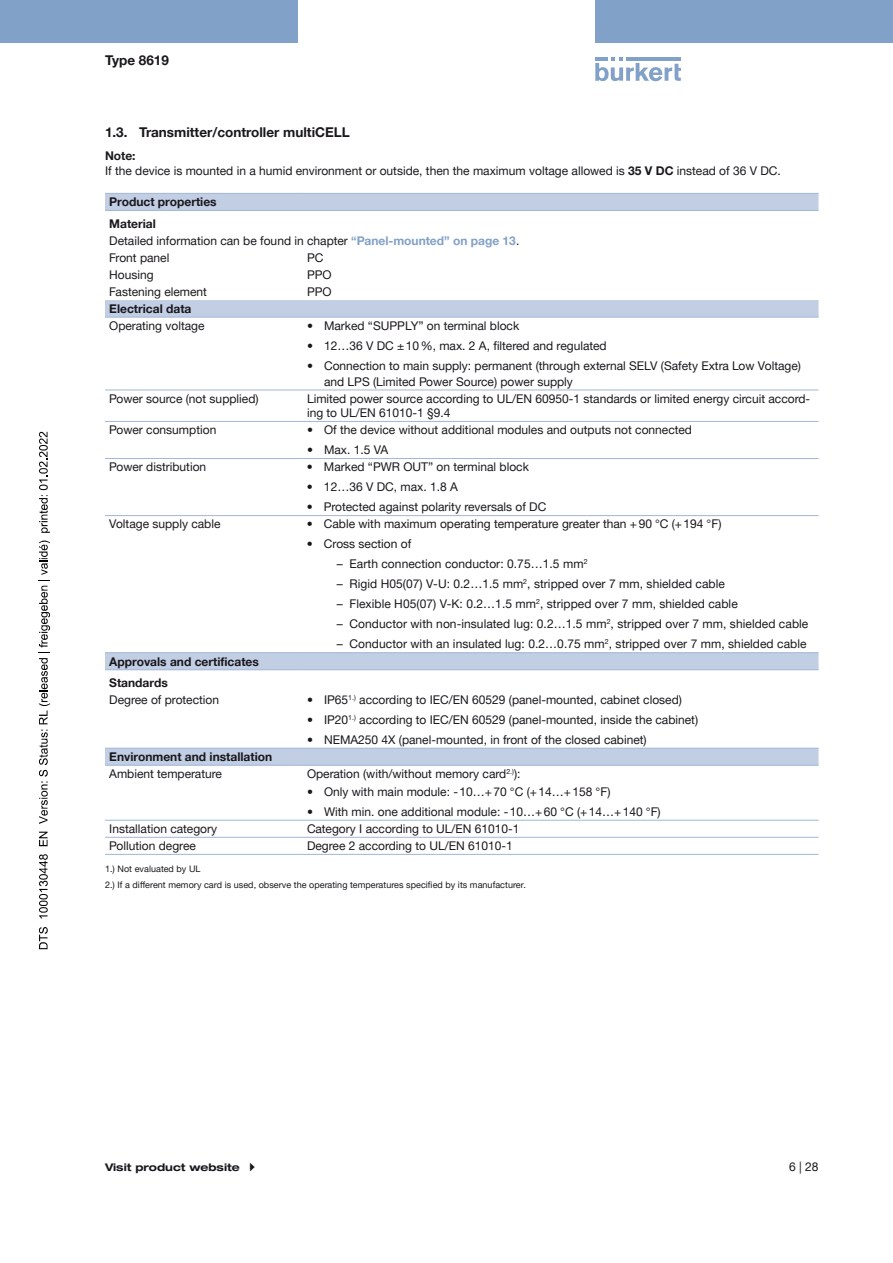
<style>
.page{position:relative;width:893px;height:1263px;background:#fff}
.page>*{position:absolute;margin:0;border:0;box-sizing:border-box;transform-origin:0 0}
.t1{font:700 13.5px "Helvetica Neue LTW1 G";color:#1a171c}
.t2{font:12px/14.4px "Helvetica Neue LTW1 G";color:#1a171c}
.t3{font:700 12px/21.3px "Helvetica Neue LTW1 G";color:#1a171c}
.t4{font:700 expanded 10.5px "Helvetica Neue LTW1 G";color:#1a171c}
.t5{font:9px/15.8px "Helvetica Neue LTW1 G";letter-spacing:.005em;color:#1a171c}
.s1{font-weight:700}
.s2{font-weight:700;color:#81a1c8}
</style>
<div class="page">
<svg style="left:595px;top:57px;width:86px;height:24px"></svg>
<hr style="left:626px;top:57px;width:55px;height:4px;background:#81a1c8">
<div style="left:0;top:0;width:298px;height:42px;background:#81a1c8"></div>
<div style="left:595px;top:0;width:298px;height:42px;background:#81a1c8"></div>
<svg style="left:105px;top:194px;width:714px;height:571px"></svg>
<hr style="left:105px;top:748px;width:198px;height:1px;background:#a1b7d6">
<hr style="left:303px;top:748px;width:516px;height:1px;background:#a1b7d6">
<hr style="left:105px;top:193px;width:198px;height:1px;background:#a1b7d6">
<hr style="left:303px;top:193px;width:516px;height:1px;background:#a1b7d6">
<hr style="left:105px;top:458px;width:198px;height:1px;background:#a1b7d6">
<hr style="left:303px;top:458px;width:516px;height:1px;background:#a1b7d6">
<hr style="left:105px;top:317px;width:198px;height:1px;background:#a1b7d6">
<hr style="left:303px;top:317px;width:516px;height:1px;background:#a1b7d6">
<hr style="left:105px;top:515px;width:198px;height:1px;background:#a1b7d6">
<hr style="left:303px;top:515px;width:516px;height:1px;background:#a1b7d6">
<hr style="left:105px;top:652px;width:198px;height:1px;background:#a1b7d6">
<hr style="left:303px;top:652px;width:516px;height:1px;background:#a1b7d6">
<hr style="left:105px;top:669px;width:198px;height:1px;background:#a1b7d6">
<hr style="left:303px;top:669px;width:516px;height:1px;background:#a1b7d6">
<hr style="left:105px;top:765px;width:198px;height:1px;background:#a1b7d6">
<hr style="left:303px;top:765px;width:516px;height:1px;background:#a1b7d6">
<hr style="left:105px;top:820px;width:198px;height:1px;background:#a1b7d6">
<hr style="left:303px;top:820px;width:516px;height:1px;background:#a1b7d6">
<hr style="left:105px;top:837px;width:198px;height:1px;background:#a1b7d6">
<hr style="left:303px;top:837px;width:516px;height:1px;background:#a1b7d6">
<hr style="left:105px;top:210px;width:198px;height:1px;background:#a1b7d6">
<hr style="left:303px;top:210px;width:516px;height:1px;background:#a1b7d6">
<hr style="left:105px;top:421px;width:198px;height:1px;background:#a1b7d6">
<hr style="left:303px;top:421px;width:516px;height:1px;background:#a1b7d6">
<hr style="left:105px;top:390px;width:198px;height:1px;background:#a1b7d6">
<hr style="left:303px;top:390px;width:516px;height:1px;background:#a1b7d6">
<hr style="left:105px;top:854px;width:198px;height:1px;background:#a1b7d6">
<hr style="left:303px;top:854px;width:516px;height:1px;background:#a1b7d6">
<svg style="left:39px;top:927px;width:9px;height:22px"></svg>
<svg style="left:39px;top:854px;width:9px;height:64px"></svg>
<svg style="left:39px;top:832px;width:9px;height:14px"></svg>
<svg style="left:39px;top:540px;width:11px;height:284px"></svg>
<svg style="left:39px;top:432px;width:11px;height:101px"></svg>
<p class="t1" style="left:105px;top:52px;width:65px">Type 8619</p>
<p class="t1" style="left:105px;top:124px;width:246px">1.3. Transmitter/controller multiCELL</p>
<p class="t2" style="left:105px;top:149px;width:677px"><span class="s1">Note:<br></span>If the device is mounted in a humid environment or outside, then the maximum voltage allowed is <span class="s1">35 V DC</span> instead of 36 V DC.</p>
<p class="t3" style="left:109px;top:191px;width:109px">Product properties<br>Material</p>
<p class="t2" style="left:109px;top:232px;width:412px;line-height:17.1px">Detailed information can be found in chapter <span class="s2">“Panel-mounted” on page 13</span>.<br>Front panel</p>
<p class="t2" style="left:307px;top:250px;width:18px">PC</p>
<p class="t2" style="left:109px;top:267px;width:46px">Housing</p>
<p class="t2" style="left:307px;top:267px;width:26px">PPO</p>
<p class="t2" style="left:109px;top:284px;width:99px">Fastening element</p>
<p class="t2" style="left:307px;top:284px;width:26px">PPO</p>
<p class="t3" style="left:109px;top:298px;width:84px">Electrical data</p>
<p class="t2" style="left:109px;top:318px;width:97px">Operating voltage</p>
<p class="t2" style="left:307px;top:318px;width:214px">• Marked “SUPPLY” on terminal block</p>
<p class="t2" style="left:307px;top:338px;width:301px">• 12…36 V DC ±10%, max. 2 A, filtered and regulated</p>
<p class="t2" style="left:324px;top:358px;width:478px;line-height:15.8px;text-indent:-17px">• Connection to main supply: permanent (through external SELV (Safety Extra Low Voltage) and LPS (Limited Power Source) power supply</p>
<p class="t2" style="left:109px;top:391px;width:151px">Power source (not supplied)</p>
<p class="t2" style="left:307px;top:391px;width:505px">Limited power source according to UL/EN 60950‑1 standards or limited energy circuit accord&shy;ing to UL/EN 61010‑1 §9.4</p>
<p class="t2" style="left:109px;top:423px;width:109px">Power consumption</p>
<p class="t2" style="left:307px;top:423px;width:386px">• Of the device without additional modules and outputs not connected</p>
<p class="t2" style="left:307px;top:443px;width:83px">• Max. 1.5 VA</p>
<p class="t2" style="left:109px;top:460px;width:99px">Power distribution</p>
<p class="t2" style="left:307px;top:460px;width:223px">• Marked “PWR OUT” on terminal block</p>
<p class="t2" style="left:307px;top:480px;width:152px">• 12…36 V DC, max. 1.8 A</p>
<p class="t2" style="left:307px;top:500px;width:241px">• Protected against polarity reversals of DC</p>
<p class="t2" style="left:109px;top:517px;width:113px">Voltage supply cable</p>
<p class="t2" style="left:307px;top:517px;width:416px">• Cable with maximum operating temperature greater than +90 °C (+194 °F)</p>
<p class="t2" style="left:307px;top:537px;width:106px">• Cross section of</p>
<p class="t2" style="left:337px;top:557px;width:252px">– Earth connection conductor: 0.75…1.5 mm<sup>2</sup></p>
<p class="t2" style="left:337px;top:577px;width:390px">– Rigid H05(07) V-U: 0.2…1.5 mm<sup>2</sup>, stripped over 7 mm, shielded cable</p>
<p class="t2" style="left:337px;top:597px;width:403px">– Flexible H05(07) V-K: 0.2…1.5 mm<sup>2</sup>, stripped over 7 mm, shielded cable</p>
<p class="t2" style="left:337px;top:617px;width:473px">– Conductor with non-insulated lug: 0.2…1.5 mm<sup>2</sup>, stripped over 7 mm, shielded cable</p>
<p class="t2" style="left:337px;top:637px;width:471px">– Conductor with an insulated lug: 0.2…0.75 mm<sup>2</sup>, stripped over 7 mm, shielded cable</p>
<p class="t3" style="left:109px;top:650px;width:151px">Approvals and certificates<br>Standards</p>
<p class="t2" style="left:109px;top:692px;width:111px">Degree of protection</p>
<p class="t2" style="left:307px;top:692px;width:376px">• IP65<sup>1.)</sup> according to IEC/EN 60529 (panel-mounted, cabinet closed)</p>
<p class="t2" style="left:307px;top:712px;width:393px">• IP20<sup>1.)</sup> according to IEC/EN 60529 (panel-mounted, inside the cabinet)</p>
<p class="t2" style="left:307px;top:732px;width:341px">• NEMA250 4X (panel-mounted, in front of the closed cabinet)</p>
<p class="t3" style="left:109px;top:746px;width:164px">Environment and installation</p>
<p class="t2" style="left:109px;top:766px;width:114px">Ambient temperature</p>
<p class="t2" style="left:307px;top:766px;width:215px">Operation (with/without memory card<sup>2.)</sup>):</p>
<p class="t2" style="left:307px;top:784px;width:305px">• Only with main module: -10…+70 °C (+14…+158 °F)</p>
<p class="t2" style="left:307px;top:804px;width:355px">• With min. one additional module: -10…+60 °C (+14…+140 °F)</p>
<p class="t2" style="left:109px;top:821px;width:109px">Installation category</p>
<p class="t2" style="left:307px;top:821px;width:214px">Category I according to UL/EN 61010‑1</p>
<p class="t2" style="left:109px;top:838px;width:88px">Pollution degree</p>
<p class="t2" style="left:307px;top:838px;width:207px">Degree 2 according to UL/EN 61010‑1</p>
<p class="t5" style="left:105px;top:861px;width:422px">1.) Not evaluated by UL<br>2.) If a different memory card is used, observe the operating temperatures specified by its manufacturer.</p>
<p class="t4" style="left:105px;top:1161px;width:136px">Visit product website</p>
<p class="t2" style="left:789px;top:1159px;width:31px">6 | 28</p>
</div>
